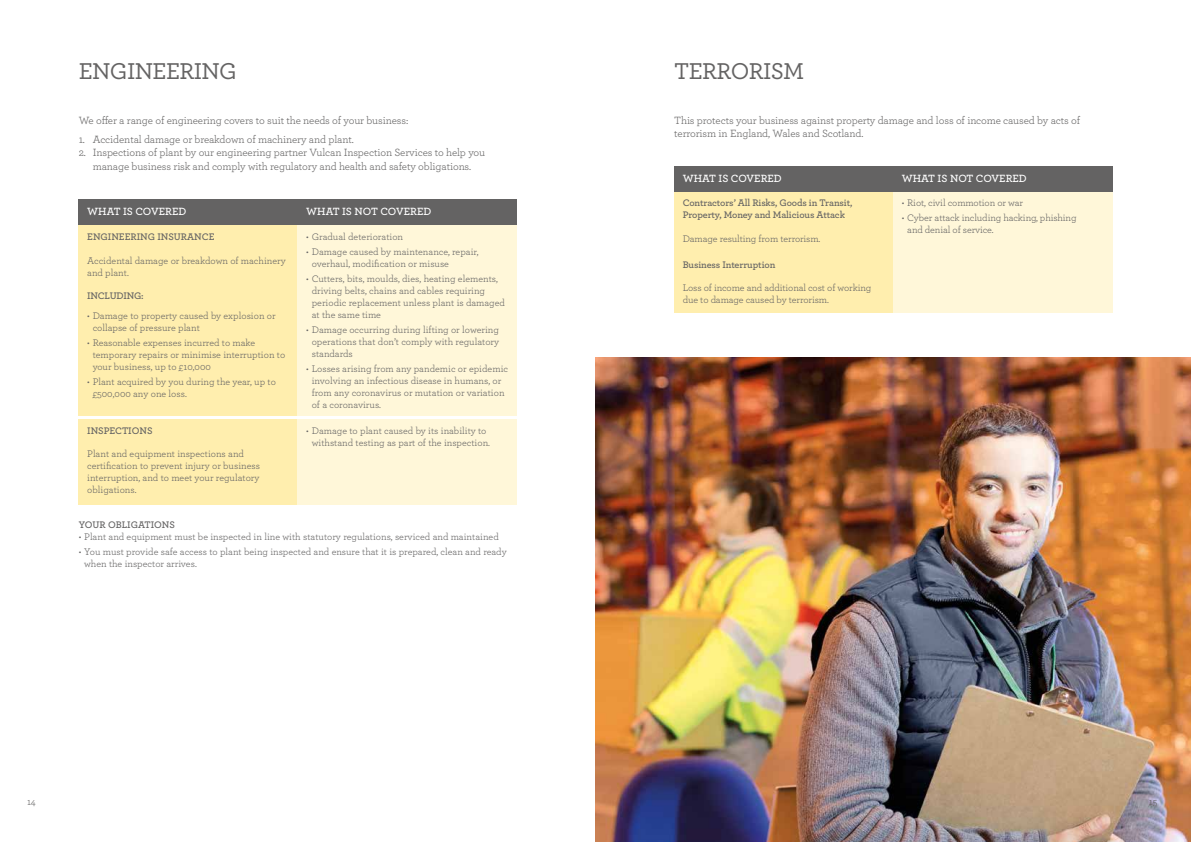
<style>
.page{position:relative;width:1191px;height:842px;background:#fff}
.page>*{position:absolute;margin:0;border:0;box-sizing:border-box;transform-origin:0 0}
.t1{font:500 24px "Archer";letter-spacing:-.025em;color:#646363}
.t2{font:11px/13.2px "Archer";letter-spacing:-.01em;color:#646363}
.t3{font:600 11px "Archer";color:#fff}
.t4{font:10px/12px "Archer";color:#646363}
.t5{font:600 10px/12px "Archer";letter-spacing:-.01em;color:#646363}
</style>
<div class="page">
<div style="left:674px;top:191px;width:219px;height:122px;background:#ffeeae"></div>
<div style="left:893px;top:191px;width:219px;height:122px;background:#fff7d9"></div>
<div style="left:79px;top:225px;width:219px;height:191px;background:#ffeeae"></div>
<img style="left:595px;top:357px;width:596px;height:485px">
<div style="left:298px;top:225px;width:219px;height:191px;background:#fff7d9"></div>
<div style="left:79px;top:419px;width:219px;height:85px;background:#ffeeae"></div>
<div style="left:298px;top:419px;width:219px;height:85px;background:#fff7d9"></div>
<div style="left:674px;top:166px;width:219px;height:25px;background:#646363"></div>
<div style="left:893px;top:166px;width:219px;height:25px;background:#646363"></div>
<div style="left:79px;top:200px;width:219px;height:25px;background:#646363"></div>
<div style="left:298px;top:200px;width:219px;height:25px;background:#646363"></div>
<h1 class="t1" style="left:79px;top:54px;width:160px">ENGINEERING</h1>
<p class="t2" style="left:79px;top:113px;width:331px">We offer a range of engineering covers to suit the needs of your business:</p>
<p class="t2" style="left:79px;top:132px;width:277px">1. Accidental damage or breakdown of machinery and plant.</p>
<p class="t2" style="left:79px;top:146px;width:408px;text-align:center">2. Inspections of plant by our engineering partner Vulcan Inspection Services to help you manage business risk and comply with regulatory and health and safety obligations.</p>
<p class="t3" style="left:87px;top:203px;width:101px">WHAT IS COVERED</p>
<p class="t3" style="left:306px;top:203px;width:127px">WHAT IS NOT COVERED</p>
<p class="t5" style="left:87px;top:230px;width:129px">ENGINEERING INSURANCE</p>
<p class="t4" style="left:87px;top:254px;width:200px">Accidental damage or breakdown of machinery and plant.</p>
<p class="t5" style="left:87px;top:289px;width:58px">INCLUDING:</p>
<p class="t4" style="left:93px;top:310px;width:184px;text-indent:-6px">• Damage to property caused by explosion or collapse of pressure plant</p>
<p class="t4" style="left:93px;top:336px;width:194px;text-indent:-6px">• Reasonable expenses incurred to make temporary repairs or minimise interruption to your business, up to £10,000</p>
<p class="t4" style="left:93px;top:375px;width:185px;text-indent:-6px">• Plant acquired by you during the year, up to £500,000 any one loss.</p>
<p class="t5" style="left:87px;top:424px;width:67px">INSPECTIONS</p>
<p class="t4" style="left:87px;top:448px;width:174px">Plant and equipment inspections and certification to prevent injury or business interruption, and to meet your regulatory obligations.</p>
<p class="t4" style="left:306px;top:230px;width:98px">• Gradual deterioration</p>
<p class="t4" style="left:312px;top:245px;width:168px;text-indent:-6px">• Damage caused by maintenance, repair, overhaul, modification or misuse</p>
<p class="t4" style="left:312px;top:272px;width:195px;text-indent:-6px">• Cutters, bits, moulds, dies, heating elements, driving belts, chains and cables requiring periodic replacement unless plant is damaged at the same time</p>
<p class="t4" style="left:312px;top:323px;width:189px;text-align:justify;text-indent:-6px">• Damage occurring during lifting or lowering operations that don’t comply with regulatory standards</p>
<p class="t4" style="left:312px;top:362px;width:198px;text-indent:-6px">• Losses arising from any pandemic or epidemic involving an infectious disease in humans, or from any coronavirus or mutation or variation of a coronavirus.</p>
<p class="t4" style="left:306px;top:424px;width:185px;text-align:center">• Damage to plant caused by its inability to withstand testing as part of the inspection.</p>
<p class="t5" style="left:79px;top:518px;width:98px">YOUR OBLIGATIONS</p>
<p class="t4" style="left:79px;top:530px;width:421px">• Plant and equipment must be inspected in line with statutory regulations, serviced and maintained</p>
<p class="t4" style="left:84px;top:545px;width:424px;text-indent:-5px">• You must provide safe access to plant being inspected and ensure that it is prepared, clean and ready when the inspector arrives.</p>
<p class="t4" style="left:27px;top:795px;width:10px">14</p>
<h1 class="t1" style="left:674px;top:54px;width:132px">TERRORISM</h1>
<p class="t2" style="left:674px;top:114px;width:407px">This protects your business against property damage and loss of income caused by acts of terrorism in England, Wales and Scotland.</p>
<p class="t3" style="left:682px;top:170px;width:101px">WHAT IS COVERED</p>
<p class="t3" style="left:901px;top:170px;width:127px">WHAT IS NOT COVERED</p>
<p class="t5" style="left:682px;top:197px;width:171px">Contractors’ All Risks, Goods in Transit,<br>Property, Money and Malicious Attack</p>
<p class="t4" style="left:682px;top:232px;width:139px">Damage resulting from terrorism.</p>
<p class="t5" style="left:682px;top:258px;width:94px">Business Interruption</p>
<p class="t4" style="left:682px;top:281px;width:190px">Loss of income and additional cost of working due to damage caused by terrorism.</p>
<p class="t4" style="left:901px;top:197px;width:123px">• Riot, civil commotion or war</p>
<p class="t4" style="left:907px;top:211px;width:171px;text-indent:-6px">• Cyber attack including hacking, phishing and denial of service.</p>
<p class="t4" style="left:1148px;top:795px;width:10px">15</p>
</div>
